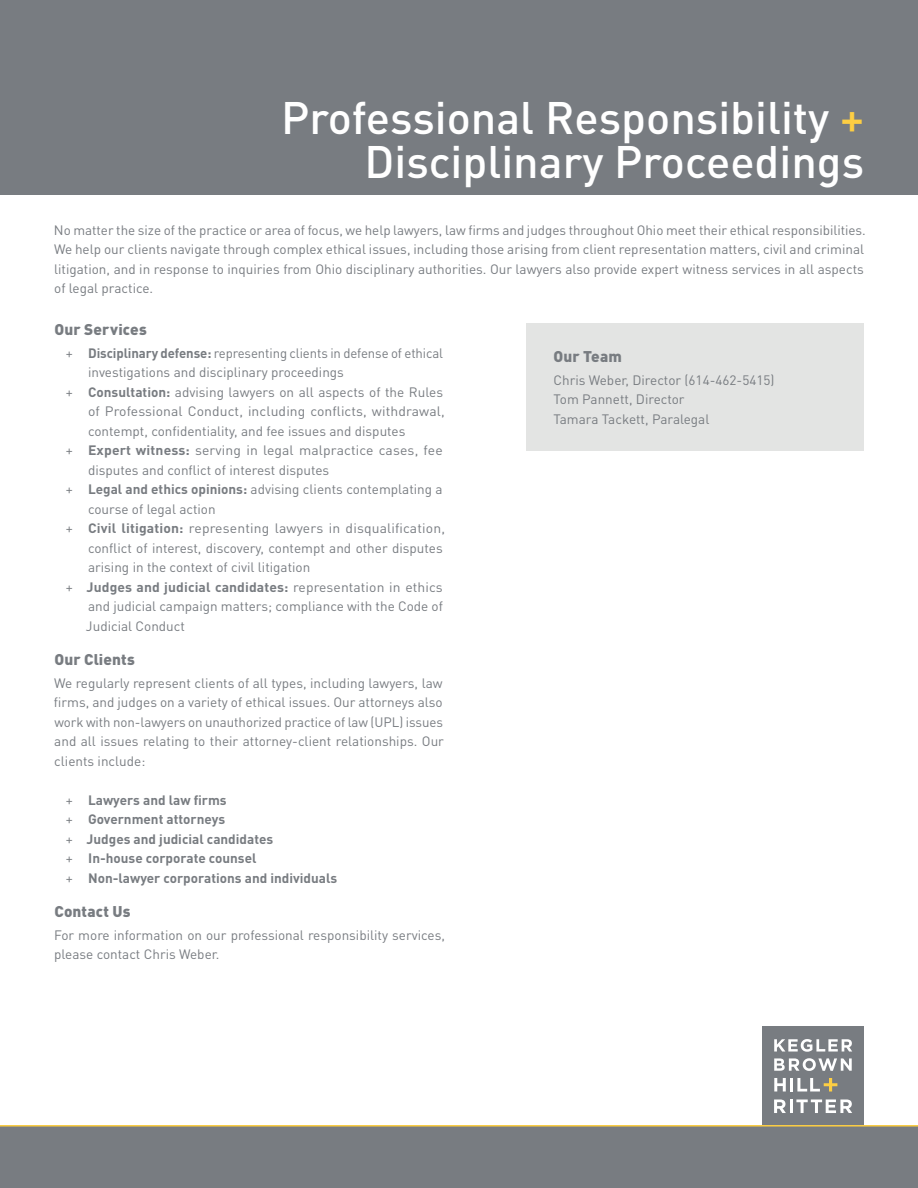
<style>
.page{position:relative;width:918px;height:1188px;background:#fff}
.page>*{position:absolute;margin:0;border:0;box-sizing:border-box;transform-origin:0 0}
.t1{font:500 45px/43.5px "DIN Pro";color:#fff;text-align:right}
.t2{font:900 15.3px "DIN Pro";letter-spacing:.01em;color:#787c81}
.t3{font:13.5px/19.5px "DIN Pro";color:#787c81}
.t4{font:700 13.5px/19.5px "DIN Pro";color:#787c81}
.s1{color:#fdce43}
.s2{font-weight:700}
.s3{font-weight:400}
</style>
<div class="page">
<div style="left:0;top:0;width:918px;height:194px;background:#787c81"></div>
<div style="left:0;top:1125px;width:918px;height:63px;background:#787c81"></div>
<div style="left:762px;top:1026px;width:102px;height:99px;background:#787c81"></div>
<hr style="left:790px;top:1099px;width:3px;height:14px;background:#fff">
<svg style="left:774px;top:1039px;width:78px;height:13px"></svg>
<svg style="left:774px;top:1099px;width:12px;height:14px"></svg>
<svg style="left:796px;top:1099px;width:56px;height:14px"></svg>
<svg style="left:774px;top:1058px;width:78px;height:13px"></svg>
<svg style="left:774px;top:1078px;width:12px;height:14px"></svg>
<hr style="left:790px;top:1078px;width:3px;height:14px;background:#fff">
<svg style="left:797px;top:1078px;width:40px;height:14px"></svg>
<hr style="left:0;top:1125px;width:918px;height:2px;background:#fdce43">
<div style="left:526px;top:323px;width:338px;height:128px;background:#e3e4e3"></div>
<h1 class="t1" style="left:281px;top:94px;width:585px">Professional Responsibility <span class="s1">+<br></span>Disciplinary Proceedings</h1>
<p class="t3" style="left:54px;top:219px;width:813px">No matter the size of the practice or area of focus, we help lawyers, law firms and judges throughout Ohio meet their ethical responsibilities.<br>We help our clients navigate through complex ethical issues, including those arising from client representation matters, civil and criminal litigation, and in response to inquiries from Ohio disciplinary authorities. Our lawyers also provide expert witness services in all aspects of legal practice.</p>
<p class="t2" style="left:54px;top:319px;width:94px">Our Services</p>
<p class="t3" style="left:66px;top:342px;width:379px">+ <span class="s2">Disciplinary defense:</span> representing clients in defense of ethical</p>
<p class="t3" style="left:88px;top:362px;width:257px">investigations and disciplinary proceedings</p>
<p class="t3" style="left:66px;top:381px;width:379px">+ <span class="s2">Consultation:</span> advising lawyers on all aspects of the Rules</p>
<p class="t3" style="left:88px;top:401px;width:358px">of Professional Conduct, including conflicts, withdrawal,</p>
<p class="t3" style="left:88px;top:420px;width:319px">contempt, confidentiality, and fee issues and disputes</p>
<p class="t3" style="left:66px;top:440px;width:378px">+ <span class="s2">Expert witness:</span> serving in legal malpractice cases, fee</p>
<p class="t3" style="left:88px;top:459px;width:243px">disputes and conflict of interest disputes</p>
<p class="t3" style="left:66px;top:479px;width:378px">+ <span class="s2">Legal and ethics opinions:</span> advising clients contemplating a</p>
<p class="t3" style="left:88px;top:498px;width:129px">course of legal action</p>
<p class="t3" style="left:66px;top:518px;width:381px">+ <span class="s2">Civil litigation:</span> representing lawyers in disqualification,</p>
<p class="t3" style="left:88px;top:537px;width:356px">conflict of interest, discovery, contempt and other disputes</p>
<p class="t3" style="left:88px;top:557px;width:224px">arising in the context of civil litigation</p>
<p class="t4" style="left:66px;top:576px;width:378px"><span class="s3">+</span> Judges and judicial candidates: <span class="s3">representation in ethics</span></p>
<p class="t3" style="left:88px;top:596px;width:356px">and judicial campaign matters; compliance with the Code of</p>
<p class="t3" style="left:86px;top:615px;width:101px">Judicial Conduct</p>
<p class="t2" style="left:54px;top:649px;width:82px">Our Clients</p>
<p class="t3" style="left:54px;top:673px;width:392px;text-align:justify">We regularly represent clients of all types, including lawyers, law firms, and judges on a variety of ethical issues. Our attorneys also work with non-lawyers on unauthorized practice of law (UPL) issues and all issues relating to their attorney-client relationships. Our clients include:</p>
<p class="t4" style="left:66px;top:790px;width:273px"><span class="s3">+</span> Lawyers and law firms<br><span class="s3">+</span> Government attorneys<br><span class="s3">+</span> Judges and judicial candidates<br><span class="s3">+</span> In-house corporate counsel<br><span class="s3">+</span> Non-lawyer corporations and individuals</p>
<p class="t2" style="left:54px;top:901px;width:78px">Contact Us</p>
<p class="t3" style="left:54px;top:925px;width:392px">For more information on our professional responsibility services, please contact Chris Weber.</p>
<p class="t2" style="left:554px;top:346px;width:70px">Our Team</p>
<p class="t3" style="left:554px;top:369px;width:223px">Chris Weber, Director (614-462-5415)<br>Tom Pannett, Director<br>Tamara Tackett, Paralegal</p>
</div>
